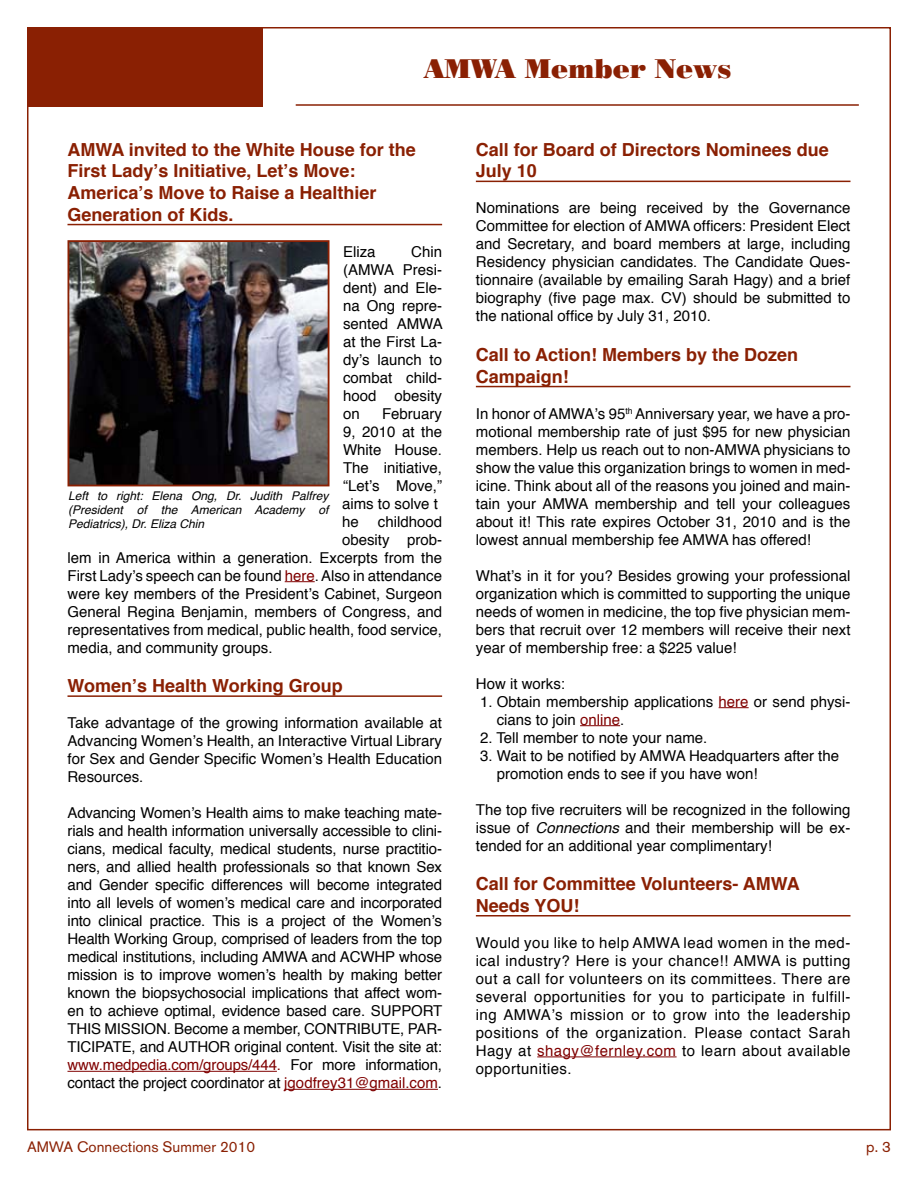
<style>
.page{position:relative;width:918px;height:1188px;background:#fff}
.page>*{position:absolute;margin:0;border:0;box-sizing:border-box;transform-origin:0 0}
.t1{font:27px "Poster Bodoni BT";color:#8a2003}
.t2{font:700 18px/21.6px "Helvetica";color:#8a2003}
.t3{font:15px/18px "Helvetica";color:#000;text-align:justify}
.t4{font:15px "Akzidenz Grotesk BE";color:#8a2003}
.t5{font:italic 12px/14.4px "Helvetica";color:#000;text-align:justify}
.s1{color:#800000}
.s2{font-style:italic}
</style>
<div class="page">
<div style="left:27px;top:27px;width:235px;height:80px;background:#8a2003"></div>
<hr style="left:296px;top:104px;width:563px;height:2px;background:#8a2003">
<hr style="left:68px;top:224px;width:374px;height:1px;background:#8a2003">
<hr style="left:285px;top:581px;width:30px;height:1px;background:#800000">
<hr style="left:68px;top:695px;width:374px;height:2px;background:#8a2003">
<hr style="left:68px;top:1071px;width:209px;height:1px;background:#800000">
<hr style="left:284px;top:1089px;width:154px;height:1px;background:#800000">
<hr style="left:476px;top:181px;width:374px;height:1px;background:#8a2003">
<hr style="left:476px;top:386px;width:374px;height:1px;background:#8a2003">
<hr style="left:719px;top:707px;width:30px;height:1px;background:#800000">
<hr style="left:580px;top:725px;width:40px;height:1px;background:#800000">
<hr style="left:476px;top:915px;width:374px;height:2px;background:#8a2003">
<hr style="left:537px;top:1057px;width:140px;height:1px;background:#800000">
<img style="left:67px;top:240px;width:263px;height:247px">
<h1 class="t1" style="left:424px;top:52px;width:309px">AMWA Member News</h1>
<p class="t2" style="left:68px;top:139px;width:350px">AMWA invited to the White House for the<br>First Lady’s Initiative, Let’s Move:<br>America’s Move to Raise a Healthier<br>Generation of Kids.</p>
<p class="t3" style="left:343px;top:243px;width:34px">Eliza</p>
<p class="t3" style="left:343px;top:243px;width:101px;text-indent:68px">Chin (AMWA Presi&shy;dent) and Ele&shy;na Ong repre&shy;sented AMWA at the First La&shy;dy’s launch to combat child&shy;hood obesity on</p>
<p class="t3" style="left:342px;top:405px;width:102px;text-align:left;text-indent:40px">February<br>9, 2010 at the<br>White House.<br>The initiative, “Let’s Move,” aims to solve t he</p>
<p class="t5" style="left:68px;top:488px;width:262px">Left to right: Elena Ong, Dr. Judith Palfrey (President of the American Academy of Pediatrics), Dr. Eliza Chin</p>
<p class="t3" style="left:378px;top:513px;width:66px">childhood</p>
<p class="t3" style="left:342px;top:531px;width:102px">obesity prob-</p>
<p class="t3" style="left:68px;top:549px;width:376px">lem in America within a generation. Excerpts from the</p>
<p class="t3" style="left:68px;top:567px;width:376px">First Lady’s speech can be found <span class="s1">here</span>. Also in attendance</p>
<p class="t3" style="left:68px;top:585px;width:376px">were key members of the President’s Cabinet, Surgeon</p>
<p class="t3" style="left:68px;top:603px;width:376px">General Regina Benjamin, members of Congress, and</p>
<p class="t3" style="left:68px;top:621px;width:376px">representatives from medical, public health, food service,</p>
<p class="t3" style="left:68px;top:639px;width:207px">media, and community groups.</p>
<p class="t2" style="left:68px;top:675px;width:277px">Women’s Health Working Group</p>
<p class="t3" style="left:68px;top:714px;width:376px">Take advantage of the growing information available at Advancing Women’s Health, an Interactive Virtual Library for Sex and Gender Specific Women’s Health Education Resources.</p>
<p class="t3" style="left:68px;top:804px;width:376px">Advancing Women’s Health aims to make teaching mate&shy;rials and health information universally accessible to clini&shy;cians, medical faculty, medical students, nurse practitio&shy;ners, and allied health professionals so that known Sex and Gender specific differences will become integrated into all levels of women’s medical care and incorporated into clinical practice. This is a project of the Women’s Health Working Group, comprised of leaders from the top medical institutions, including AMWA and ACWHP whose mission is to improve women’s health by making better known the biopsychosocial implications that affect wom&shy;en to achieve optimal, evidence based care. SUPPORT THIS MISSION. Become a member, CONTRIBUTE, PAR-TICIPATE, and AUTHOR original content. Visit the site at: <span class="s1">www.medpedia.com/groups/444.</span> For more information, contact the project coordinator at <span class="s1">jgodfrey31@gmail.com</span>.</p>
<p class="t2" style="left:476px;top:139px;width:355px">Call for Board of Directors Nominees due<br>July 10</p>
<p class="t3" style="left:476px;top:200px;width:376px">Nominations are being received by the Governance Committee for election of AMWA officers: President Elect and Secretary, and board members at large, including Residency physician candidates. The Candidate Ques&shy;tionnaire (available by emailing Sarah Hagy) and a brief biography (five page max. CV) should be submitted to the national office by July 31, 2010.</p>
<p class="t2" style="left:476px;top:344px;width:324px">Call to Action! Members by the Dozen<br>Campaign!</p>
<p class="t3" style="left:476px;top:405px;width:376px">In honor of AMWA’s 95<sup>th</sup> Anniversary year, we have a pro&shy;motional membership rate of just $95 for new physician members. Help us reach out to non-AMWA physicians to show the value this organization brings to women in med&shy;icine. Think about all of the reasons you joined and main&shy;tain your AMWA membership and tell your colleagues about it! This rate expires October 31, 2010 and is the lowest annual membership fee AMWA has offered!</p>
<p class="t3" style="left:476px;top:567px;width:376px">What’s in it for you? Besides growing your professional organization which is committed to supporting the unique needs of women in medicine, the top five physician mem&shy;bers that recruit over 12 members will receive their next year of membership free: a $225 value!</p>
<p class="t3" style="left:476px;top:675px;width:91px">How it works:</p>
<p class="t3" style="left:497px;top:693px;width:355px;text-indent:-17px">1. Obtain membership applications <span class="s1">here</span> or send physi&shy;cians to join <span class="s1">online</span>.</p>
<p class="t3" style="left:480px;top:729px;width:229px">2. Tell member to note your name.</p>
<p class="t3" style="left:497px;top:747px;width:344px;text-indent:-17px">3. Wait to be notified by AMWA Headquarters after the promotion ends to see if you have won!</p>
<p class="t3" style="left:476px;top:801px;width:376px">The top five recruiters will be recognized in the following issue of <span class="s2">Connections</span> and their membership will be ex&shy;tended for an additional year complimentary!</p>
<p class="t2" style="left:476px;top:873px;width:326px">Call for Committee Volunteers- AMWA<br>Needs YOU!</p>
<p class="t3" style="left:476px;top:934px;width:376px">Would you like to help AMWA lead women in the med&shy;ical industry? Here is your chance!! AMWA is putting out a call for volunteers on its committees. There are several opportunities for you to participate in fulfill&shy;ing AMWA’s mission or to grow into the leadership positions of the organization. Please contact Sarah Hagy at <span class="s1">shagy@fernley.com</span> to learn about available opportunities.</p>
<p class="t4" style="left:27px;top:1138px;width:230px">AMWA Connections Summer 2010</p>
<p class="t4" style="left:866px;top:1138px;width:26px">p. 3</p>
</div>
